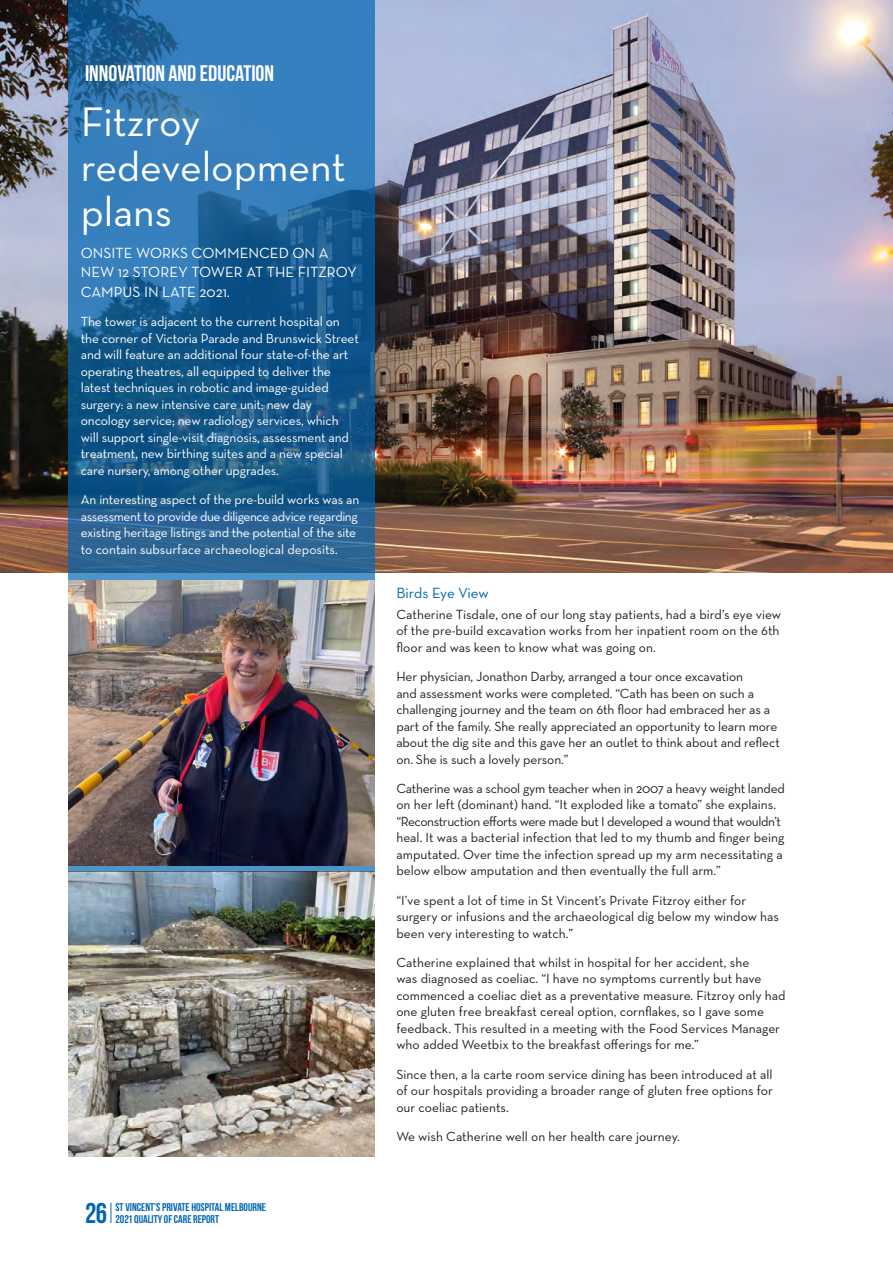
<style>
.page{position:relative;width:893px;height:1263px;background:#fff}
.page>*{position:absolute;margin:0;border:0;box-sizing:border-box;transform-origin:0 0}
.Top_Text{font:42px "Neutra Text";color:#fff}
.t1{font:700 28.5px "Bebas Neue";color:#0166b3}
.Top_Text-2{font:700 22.5px "Bebas Neue";color:#fff}
.INTRO{font:15px/19.5px "Neutra Text";color:#fff}
.Heading_2{font:15px "Neutra Text";letter-spacing:-.005em;color:#0166b3}
.Body{font:13.5px/16.5px "Neutra Text";letter-spacing:-.005em;color:#231f20}
.Body-2{font:13.5px/16.5px "Neutra Text";letter-spacing:-.01em;color:#fff}
.t2{font:700 11.25px "Bebas Neue";color:#0166b3}
</style>
<div class="page">
<svg style="left:111px;top:1203px;width:1px;height:20px"></svg>
<img style="left:0;top:0;width:893px;height:572px">
<svg style="left:68px;top:0;width:306px;height:872px;background:#24679e"></svg>
<img style="left:68px;top:580px;width:306px;height:285px">
<img style="left:68px;top:872px;width:306px;height:285px">
<p class="Top_Text-2" style="left:85px;top:61px;width:191px">INNOVATION AND EDUCATION</p>
<p class="Top_Text" style="left:81px;top:96px;width:121px">Fitzroy</p>
<p class="Top_Text" style="left:81px;top:141px;width:267px">redevelopment</p>
<p class="Top_Text" style="left:81px;top:186px;width:93px">plans</p>
<p class="INTRO" style="left:81px;top:243px;width:278px">ONSITE WORKS COMMENCED ON A<br>NEW 12 STOREY TOWER AT THE FITZROY<br>CAMPUS IN LATE 2021.</p>
<p class="Body-2" style="left:81px;top:313px;width:280px">The tower is adjacent to the current hospital on the corner of Victoria Parade and Brunswick Street and will feature an additional four state-of-the art operating theatres, all equipped to deliver the latest techniques in robotic and image-guided surgery: a new intensive care unit; new day oncology service; new radiology services, which will support single-visit diagnosis, assessment and treatment, new birthing suites and a new special care nursery, among other upgrades.</p>
<p class="Body-2" style="left:81px;top:491px;width:280px">An interesting aspect of the pre-build works was an assessment to provide due diligence advice regarding existing heritage listings and the potential of the site to contain subsurface archaeological deposits.</p>
<h2 class="t1" style="left:85px;top:1197px;width:24px">26</h2>
<p class="t2" style="left:115px;top:1201px;width:152px">ST VINCENT’S PRIVATE HOSPITAL MELBOURNE</p>
<p class="t2" style="left:115px;top:1213px;width:105px">2021 QUALITY OF CARE REPORT</p>
<p class="Heading_2" style="left:396px;top:584px;width:94px">Birds Eye View</p>
<p class="Body" style="left:396px;top:606px;width:386px">Catherine Tisdale, one of our long stay patients, had a bird’s eye view of the pre-build excavation works from her inpatient room on the 6th floor and was keen to know what was going on.</p>
<p class="Body" style="left:396px;top:668px;width:385px">Her physician, Jonathon Darby, arranged a tour once excavation<br>and assessment works were completed. “Cath has been on such a challenging journey and the team on 6th floor had embraced her as a part of the family. She really appreciated an opportunity to learn more about the dig site and this gave her an outlet to think about and reflect on. She is such a lovely person.”</p>
<p class="Body" style="left:396px;top:780px;width:390px">Catherine was a school gym teacher when in 2007 a heavy weight landed on her left (dominant) hand. “It exploded like a tomato” she explains. “Reconstruction efforts were made but I developed a wound that wouldn’t heal. It was a bacterial infection that led to my thumb and finger being amputated. Over time the infection spread up my arm necessitating a below elbow amputation and then eventually the full arm.”</p>
<p class="Body" style="left:396px;top:892px;width:384px">“I’ve spent a lot of time in St Vincent’s Private Fitzroy either for surgery or infusions and the archaeological dig below my window has been very interesting to watch.”</p>
<p class="Body" style="left:396px;top:954px;width:391px">Catherine explained that whilst in hospital for her accident, she<br>was diagnosed as coeliac. “I have no symptoms currently but have commenced a coeliac diet as a preventative measure. Fitzroy only had one gluten free breakfast cereal option, cornflakes, so I gave some feedback. This resulted in a meeting with the Food Services Manager who added Weetbix to the breakfast offerings for me.”</p>
<p class="Body" style="left:396px;top:1066px;width:378px;text-align:justify">Since then, a la carte room service dining has been introduced at all of our hospitals providing a broader range of gluten free options for our coeliac patients.</p>
<p class="Body" style="left:396px;top:1128px;width:285px">We wish Catherine well on her health care journey.</p>
</div>
